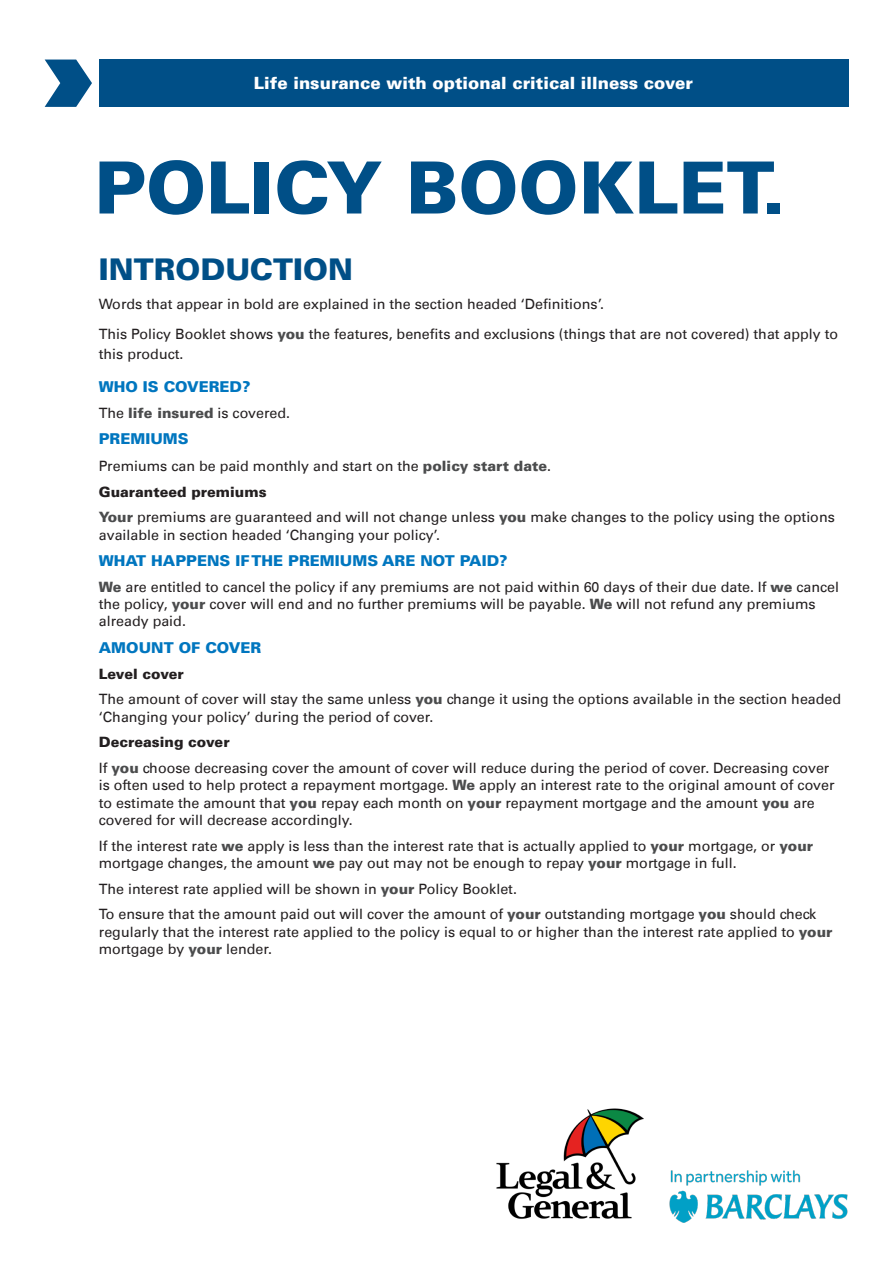
<style>
.page{position:relative;width:893px;height:1263px;background:#fff}
.page>*{position:absolute;margin:0;border:0;box-sizing:border-box;transform-origin:0 0}
.Header_1{font:900 72px "Univers LT";color:#004f87}
.t1{font:900 30px "Univers LT";color:#004f87}
.t2{font:900 16.95px "Univers LT";color:#fff}
.Body_text_-_5mm_inde{font:900 15px "Univers LT";color:#0076bf}
.Body_text{font:900 15px "Univers LT";color:#0076bf}
.Body_text_-_5mm_inde-2{font:14.25px/17.2px "Univers LT";color:#231f20}
.Body_text-2{font:14.25px/20.2px "Univers LT";color:#231f20}
.Body_text_-_5mm_inde-3{font:900 14.25px "Univers LT";color:#231f20}
.s1{font-weight:900;color:#4b4c4d}
</style>
<div class="page">
<div style="left:99px;top:60px;width:749px;height:47px;background:#004f87"></div>
<svg style="left:45px;top:60px;width:47px;height:47px"></svg>
<img style="left:669px;top:1170px;width:179px;height:52px">
<img style="left:496px;top:1108px;width:148px;height:111px">
<p class="t2" style="left:254px;top:73px;width:441px">Life insurance with optional critical illness cover</p>
<p class="Header_1" style="left:94px;top:142px;width:694px">POLICY BOOKLET.</p>
<p class="t1" style="left:99px;top:250px;width:256px">INTRODUCTION</p>
<p class="Body_text-2" style="left:99px;top:294px;width:507px">Words that appear in bold are explained in the section headed ‘Definitions’.</p>
<p class="Body_text-2" style="left:99px;top:323px;width:741px">This Policy Booklet shows <span class="s1">you</span> the features, benefits and exclusions (things that are not covered) that apply to this product.</p>
<p class="Body_text" style="left:99px;top:377px;width:153px">WHO IS COVERED?</p>
<p class="Body_text_-_5mm_inde-2" style="left:99px;top:404px;width:193px">The <span class="s1">life insured</span> is covered.</p>
<p class="Body_text_-_5mm_inde" style="left:99px;top:429px;width:91px">PREMIUMS</p>
<p class="Body_text-2" style="left:99px;top:456px;width:454px">Premiums can be paid monthly and start on the <span class="s1">policy start date</span>.</p>
<p class="Body_text_-_5mm_inde-3" style="left:99px;top:482px;width:169px">Guaranteed premiums</p>
<p class="Body_text_-_5mm_inde-2" style="left:99px;top:509px;width:737px"><span class="s1">Your</span> premiums are guaranteed and will not change unless <span class="s1">you</span> make changes to the policy using the options available in section headed ‘Changing your policy’.</p>
<p class="Body_text_-_5mm_inde" style="left:99px;top:551px;width:410px">WHAT HAPPENS IF THE PREMIUMS ARE NOT PAID?</p>
<p class="Body_text_-_5mm_inde-2" style="left:99px;top:578px;width:742px"><span class="s1">We</span> are entitled to cancel the policy if any premiums are not paid within 60 days of their due date. If <span class="s1">we</span> cancel the policy, <span class="s1">your</span> cover will end and no further premiums will be payable. <span class="s1">We</span> will not refund any premiums already paid.</p>
<p class="Body_text_-_5mm_inde" style="left:99px;top:638px;width:164px">AMOUNT OF COVER</p>
<p class="Body_text_-_5mm_inde-3" style="left:99px;top:664px;width:87px">Level cover</p>
<p class="Body_text_-_5mm_inde-2" style="left:99px;top:691px;width:744px">The amount of cover will stay the same unless <span class="s1">you</span> change it using the options available in the section headed ‘Changing your policy’ during the period of cover.</p>
<p class="Body_text_-_5mm_inde-3" style="left:99px;top:733px;width:132px">Decreasing cover</p>
<p class="Body_text_-_5mm_inde-2" style="left:99px;top:759px;width:737px">If <span class="s1">you</span> choose decreasing cover the amount of cover will reduce during the period of cover. Decreasing cover is often used to help protect a repayment mortgage. <span class="s1">We</span> apply an interest rate to the original amount of cover to estimate the amount that <span class="s1">you</span> repay each month on <span class="s1">your</span> repayment mortgage and the amount <span class="s1">you</span> are covered for will decrease accordingly.</p>
<p class="Body_text_-_5mm_inde-2" style="left:99px;top:837px;width:716px">If the interest rate <span class="s1">we</span> apply is less than the interest rate that is actually applied to <span class="s1">your</span> mortgage, or <span class="s1">your </span>mortgage changes, the amount <span class="s1">we</span> pay out may not be enough to repay <span class="s1">your</span> mortgage in full.</p>
<p class="Body_text_-_5mm_inde-2" style="left:99px;top:880px;width:420px">The interest rate applied will be shown in <span class="s1">your</span> Policy Booklet.</p>
<p class="Body_text_-_5mm_inde-2" style="left:99px;top:906px;width:735px">To ensure that the amount paid out will cover the amount of <span class="s1">your</span> outstanding mortgage <span class="s1">you</span> should check regularly that the interest rate applied to the policy is equal to or higher than the interest rate applied to <span class="s1">your </span>mortgage by <span class="s1">your</span> lender.</p>
</div>
